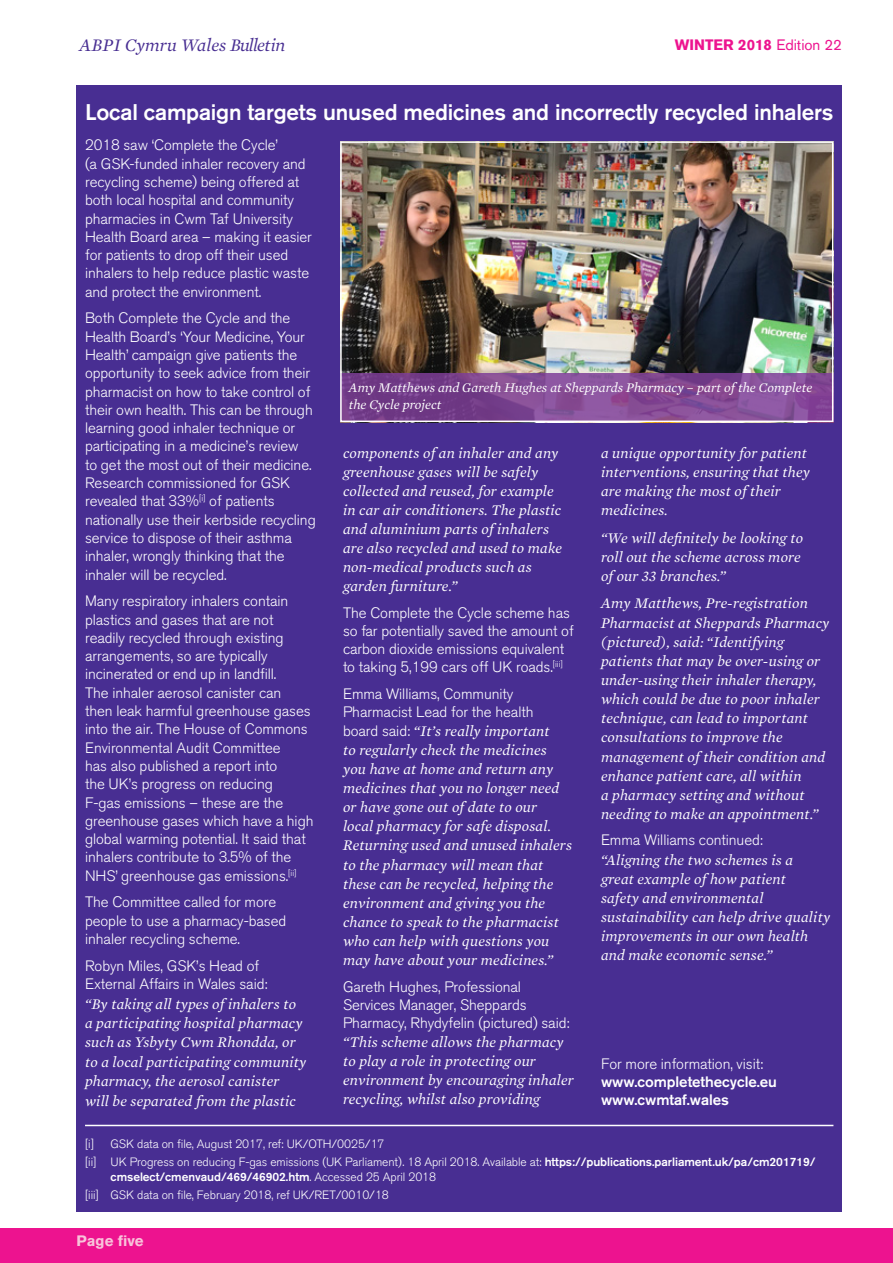
<style>
.page{position:relative;width:893px;height:1263px;background:#fff}
.page>*{position:absolute;margin:0;border:0;box-sizing:border-box;transform-origin:0 0}
.t1{font:500 22.5px "Akzidenz Grotesk BQ";letter-spacing:-.01em;color:#fff}
.t2{font:italic 18px "Mercury Text G1";color:#482e92}
.t3{font:italic 15px/19.2px "Mercury Text G1";letter-spacing:.01em;color:#fff}
.t4{font:300 15px/18.3px "Akzidenz Grotesk BQ";letter-spacing:-.005em;color:#fff}
.t5{font:500 15px/18px "Akzidenz Grotesk BQ";letter-spacing:-.005em;color:#fff}
.t6{font:700 15px "Akzidenz Grotesk BQ";color:#ed138f}
.t7{font:700 15px "Akzidenz Grotesk BQ";color:#f8c3da}
.t8{font:italic 13.5px/16.5px "Mercury Text G1";color:#fff}
.t9{font:300 12px/14.4px "Akzidenz Grotesk BQ";letter-spacing:-.005em;color:#fff}
.s1{font-weight:400}
.s2{font-family:"Akzidenz Grotesk BQ";font-weight:300;font-style:normal}
.s3{font-weight:300}
.s4{font-weight:500}
</style>
<div class="page">
<div style="left:0;top:1228px;width:893px;height:35px;background:#ed138f"></div>
<div style="left:77px;top:85px;width:765px;height:1127px;background:#482e92"></div>
<hr style="left:85px;top:1125px;width:748px;height:1px;background:#fff">
<img style="left:343px;top:144px;width:487px;height:229px">
<svg style="left:343px;top:373px;width:487px;height:46px;background:#7f4892"></svg>
<div style="left:340px;top:141px;width:493px;height:281px;border:2px solid #fff"></div>
<p class="t2" style="left:80px;top:35px;width:207px">ABPI Cymru Wales Bulletin</p>
<p class="t6" style="left:675px;top:36px;width:169px">WINTER 2018 <span class="s1">Edition 22</span></p>
<p class="t1" style="left:85px;top:98px;width:750px">Local campaign targets unused medicines and incorrectly recycled inhalers</p>
<p class="t4" style="left:85px;top:136px;width:228px">2018 saw ‘Complete the Cycle’<br>(a GSK-funded inhaler recovery and recycling scheme) being offered at both local hospital and community pharmacies in Cwm Taf University Health Board area – making it easier for patients to drop off their used inhalers to help reduce plastic waste and protect the environment.</p>
<p class="t4" style="left:85px;top:309px;width:232px">Both Complete the Cycle and the Health Board’s ‘Your Medicine, Your Health’ campaign give patients the opportunity to seek advice from their pharmacist on how to take control of their own health. This can be through learning good inhaler technique or participating in a medicine’s review<br>to get the most out of their medicine.<br>Research commissioned for GSK revealed that 33%<sup>[i]</sup> of patients nationally use their kerbside recycling service to dispose of their asthma inhaler, wrongly thinking that the inhaler will be recycled.</p>
<p class="t4" style="left:85px;top:592px;width:230px">Many respiratory inhalers contain plastics and gases that are not readily recycled through existing arrangements, so are typically incinerated or end up in landfill.<br>The inhaler aerosol canister can<br>then leak harmful greenhouse gases into the air. The House of Commons Environmental Audit Committee<br>has also published a report into<br>the UK’s progress on reducing<br>F-gas emissions – these are the greenhouse gases which have a high global warming potential. It said that inhalers contribute to 3.5% of the NHS’ greenhouse gas emissions.<sup>[ii]</sup></p>
<p class="t4" style="left:85px;top:893px;width:203px">The Committee called for more people to use a pharmacy-based inhaler recycling scheme.</p>
<p class="t3" style="left:85px;top:956px;width:223px"><span class="s2">Robyn Miles, GSK’s Head of<br>External Affairs in Wales said:<br></span>“By taking all types of inhalers to a participating hospital pharmacy such as Ysbyty Cwm Rhondda, or to a local participating community pharmacy, the aerosol canister will be separated from the plastic</p>
<p class="t8" style="left:349px;top:379px;width:465px">Amy Matthews and Gareth Hughes at Sheppards Pharmacy – part of the Complete the Cycle project</p>
<p class="t3" style="left:343px;top:443px;width:221px">components of an inhaler and any greenhouse gases will be safely collected and reused, for example in car air conditioners. The plastic and aluminium parts of inhalers are also recycled and used to make non-medical products such as garden furniture.”</p>
<p class="t4" style="left:343px;top:604px;width:232px">The Complete the Cycle scheme has so far potentially saved the amount of carbon dioxide emissions equivalent to taking 5,199 cars off UK roads.<sup>[iii]</sup></p>
<p class="t3" style="left:343px;top:684px;width:231px"><span class="s2">Emma Williams, Community<br>Pharmacist Lead for the health board said:</span> “It’s really important<br>to regularly check the medicines you have at home and return any medicines that you no longer need or have gone out of date to our<br>local pharmacy for safe disposal.<br>Returning used and unused inhalers to the pharmacy will mean that these can be recycled, helping the environment and giving you the chance to speak to the pharmacist who can help with questions you may have about your medicines.”</p>
<p class="t3" style="left:343px;top:977px;width:232px;line-height:18.8px"><span class="s2">Gareth Hughes, Professional Services Manager, Sheppards Pharmacy, Rhydyfelin (pictured) said: </span>“This scheme allows the pharmacy to play a role in protecting our environment by encouraging inhaler recycling, whilst also providing</p>
<p class="t3" style="left:601px;top:443px;width:210px">a unique opportunity for patient interventions, ensuring that they are making the most of their medicines.</p>
<p class="t3" style="left:601px;top:528px;width:204px">“We will definitely be looking to roll out the scheme across more of our 33 branches.”</p>
<p class="t3" style="left:601px;top:594px;width:230px">Amy Matthews, Pre-registration Pharmacist at Sheppards Pharmacy (pictured), said: “Identifying patients that may be over-using or under-using their inhaler therapy, which could be due to poor inhaler technique, can lead to important consultations to improve the management of their condition and enhance patient care, all within<br>a pharmacy setting and without needing to make an appointment.”</p>
<p class="t3" style="left:601px;top:831px;width:231px"><span class="s2">Emma Williams continued:<br></span>“Aligning the two schemes is a<br>great example of how patient<br>safety and environmental sustainability can help drive quality improvements in our own health and make economic sense.”</p>
<p class="t5" style="left:601px;top:1054px;width:177px"><span class="s3">For more information, visit: </span>www.completethecycle.eu www.cwmtaf.wales</p>
<p class="t9" style="left:85px;top:1136px;width:10px">[i]</p>
<p class="t9" style="left:111px;top:1136px;width:276px">GSK data on file, August 2017, ref: UK/OTH/0025/17</p>
<p class="t9" style="left:111px;top:1155px;width:706px;text-indent:-26px">[ii] UK Progress on reducing F-gas emissions (UK Parliament). 18 April 2018. Available at: <span class="s4">https://publications.parliament.uk/pa/cm201719/ cmselect/cmenvaud/469/46902.htm</span>. Accessed 25 April 2018</p>
<p class="t9" style="left:85px;top:1188px;width:305px">[iii] GSK data on file, February 2018, ref UK/RET/0010/18</p>
<p class="t7" style="left:77px;top:1232px;width:69px">Page five</p>
</div>
